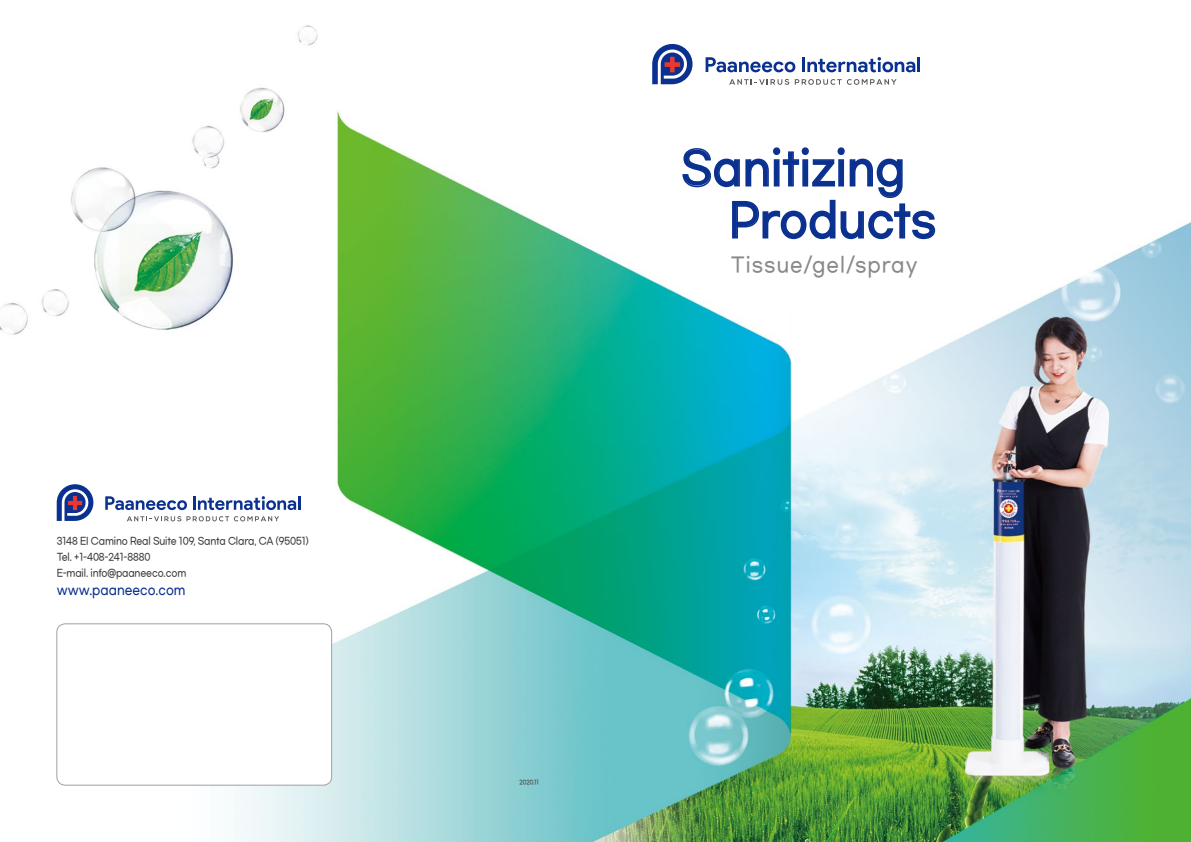
<style>
.page{position:relative;width:1191px;height:842px;background:#fff}
.page>*{position:absolute;margin:0;border:0;box-sizing:border-box;transform-origin:0 0}
.t1{font:45px/52px "Gmarket Sans TTF Medium";letter-spacing:.01em;color:#0b3190;scale:.92 1}
.t2{font:20.2px "Gmarket Sans TTF Medium";letter-spacing:.05em;color:#898989;scale:.92 1}
.t3{font:13px "Gmarket Sans TTF Medium";color:#0b3190;scale:.88 1}
.t4{font:10px/16px "Gmarket Sans TTF Medium";letter-spacing:-.015em;color:#3e3a39;scale:.88 1}
.t5{font:6px "Gmarket Sans TTF Medium";letter-spacing:-.015em;color:#3e3a39;scale:.88 1}
</style>
<div class="page">
<img style="left:0;top:25px;width:1191px;height:817px">
<svg style="left:681px;top:146px;width:255px;height:94px"></svg>
<div style="left:57px;top:624px;width:275px;height:161px;background:#fff;border-radius:9px"></div>
<div style="left:57px;top:624px;width:275px;height:161px;border:1px solid #9fa0a0;border-radius:9px"></div>
<svg style="left:652px;top:44px;width:41px;height:40px"></svg>
<svg style="left:729px;top:79px;width:60px;height:6px"></svg>
<svg style="left:795px;top:79px;width:46px;height:6px"></svg>
<svg style="left:847px;top:79px;width:49px;height:6px"></svg>
<svg style="left:705px;top:57px;width:90px;height:15px"></svg>
<svg style="left:802px;top:57px;width:113px;height:15px"></svg>
<hr style="left:917px;top:57px;width:3px;height:15px;background:#0b3190">
<svg style="left:57px;top:484px;width:37px;height:37px"></svg>
<svg style="left:127px;top:516px;width:152px;height:5px"></svg>
<svg style="left:105px;top:496px;width:82px;height:14px"></svg>
<svg style="left:193px;top:496px;width:107px;height:14px"></svg>
<p class="t4" style="left:57px;top:533px;width:288px">3148 EI Camino Real Suite 109, Santa Clara, CA (95051)<br>Tel. +1-408-241-8880<br>E-mail. info@paaneeco.com</p>
<h3 class="t3" style="left:57px;top:583px;width:148px">www.paaneeco.com</h3>
<h1 class="t1" style="left:729px;top:145px;width:227px;text-indent:-48px">Sanitizing<br>Products</h1>
<h2 class="t2" style="left:731px;top:254px;width:204px">Tissue/gel/spray</h2>
<p class="t5" style="left:519px;top:779px;width:23px">2020.11</p>
</div>
